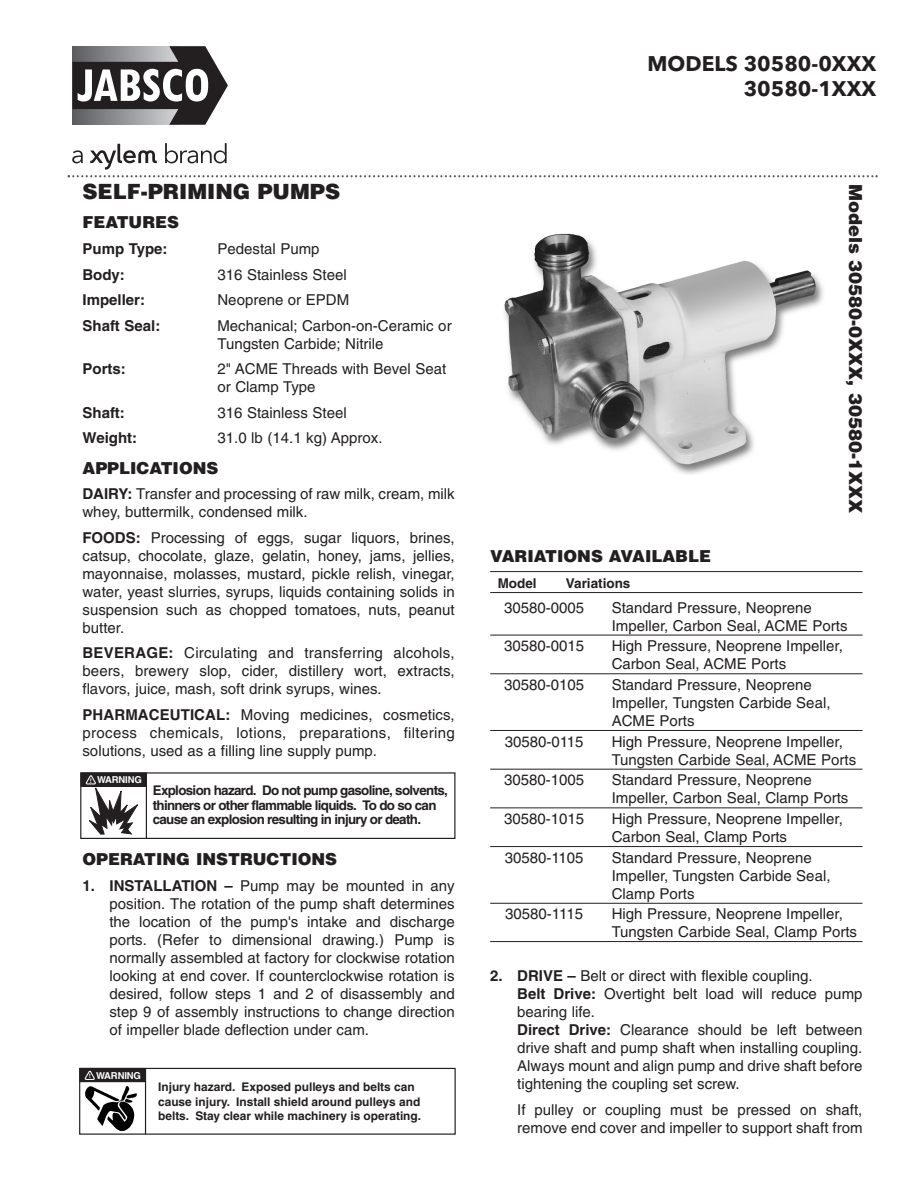
<style>
.page{position:relative;width:918px;height:1188px;background:#fff}
.page>*{position:absolute;margin:0;border:0;box-sizing:border-box;transform-origin:0 0}
.t1{font:700 21px/25.2px "Avenir Next LT Pro";color:#231f20;text-align:right}
.t2{font:900 21px "Helvetica";color:#231f20}
.t3{font:900 18px "Helvetica";color:#231f20}
.t4{font:900 16.5px "Helvetica";color:#231f20}
.t5{font:15px/18px "Helvetica";color:#231f20}
.t6{font:700 15px "Helvetica";color:#231f20}
.t7{font:700 13.5px "Helvetica";color:#231f20}
.t8{font:700 13.35px/14.9px "Helvetica";letter-spacing:-.05em;color:#231f20}
.t9{font:700 11.85px/14.2px "Helvetica";color:#231f20}
.t10{font:700 9.6px "Helvetica";letter-spacing:-.02em;color:#fff}
.t11{font:700 9.45px "Helvetica";color:#fff}
.s1{font-weight:700}
.s2{font-size:6.15px}
.s3{font-size:6.3px}
</style>
<div class="page">
<img style="left:504px;top:233px;width:319px;height:242px">
<div style="left:80px;top:772px;width:375px;height:67px;border:1px solid #231f20"></div>
<div style="left:81px;top:773px;width:65px;height:13px;background:#231f20"></div>
<svg style="left:85px;top:775px;width:54px;height:60px"></svg>
<hr style="left:146px;top:773px;width:1px;height:66px;background:#231f20">
<div style="left:79px;top:1068px;width:377px;height:67px;border:1px solid #231f20"></div>
<div style="left:80px;top:1068px;width:65px;height:14px;background:#231f20"></div>
<svg style="left:84px;top:1070px;width:11px;height:10px"></svg>
<hr style="left:145px;top:1068px;width:1px;height:66px;background:#231f20">
<img style="left:85px;top:1086px;width:51px;height:45px">
<hr style="left:490px;top:571px;width:372px;height:1px;background:#231f20">
<hr style="left:490px;top:592px;width:372px;height:1px;background:#231f20">
<hr style="left:490px;top:635px;width:372px;height:1px;background:#231f20">
<hr style="left:490px;top:673px;width:372px;height:1px;background:#231f20">
<hr style="left:490px;top:730px;width:372px;height:1px;background:#231f20">
<hr style="left:490px;top:769px;width:372px;height:1px;background:#231f20">
<hr style="left:490px;top:807px;width:372px;height:1px;background:#231f20">
<hr style="left:490px;top:846px;width:372px;height:1px;background:#231f20">
<hr style="left:490px;top:903px;width:372px;height:1px;background:#231f20">
<hr style="left:490px;top:941px;width:372px;height:1px;background:#231f20">
<svg style="left:72px;top:46px;width:156px;height:79px"></svg>
<svg style="left:68px;top:143px;width:810px;height:34px"></svg>
<h1 class="t2" style="left:82px;top:179px;width:259px">SELF-PRIMING PUMPS</h1>
<p class="t4" style="left:82px;top:213px;width:98px">FEATURES</p>
<p class="t6" style="left:82px;top:243px;width:87px">Pump Type:</p>
<p class="t5" style="left:218px;top:241px;width:104px">Pedestal Pump</p>
<p class="t6" style="left:83px;top:269px;width:44px">Body:</p>
<p class="t5" style="left:218px;top:267px;width:131px">316 Stainless Steel</p>
<p class="t6" style="left:83px;top:294px;width:64px">Impeller:</p>
<p class="t5" style="left:218px;top:292px;width:133px">Neoprene or EPDM</p>
<p class="t6" style="left:83px;top:320px;width:79px">Shaft Seal:</p>
<p class="t5" style="left:217px;top:318px;width:236px">Mechanical; Carbon-on-Ceramic or<br>Tungsten Carbide; Nitrile</p>
<p class="t6" style="left:82px;top:363px;width:45px">Ports:</p>
<p class="t5" style="left:217px;top:361px;width:230px">2" ACME Threads with Bevel Seat or Clamp Type</p>
<p class="t6" style="left:82px;top:407px;width:44px">Shaft:</p>
<p class="t5" style="left:217px;top:405px;width:131px">316 Stainless Steel</p>
<p class="t6" style="left:82px;top:433px;width:56px">Weight:</p>
<p class="t5" style="left:217px;top:430px;width:167px">31.0 lb (14.1 kg) Approx.</p>
<p class="t4" style="left:82px;top:458px;width:137px">APPLICATIONS</p>
<p class="t5" style="left:82px;top:486px;width:374px"><span class="s1">DAIRY:</span> Transfer and processing of raw milk, cream, milk whey, buttermilk, condensed milk.</p>
<p class="t5" style="left:83px;top:530px;width:374px;text-align:justify"><span class="s1">FOODS:</span> Processing of eggs, sugar liquors, brines, catsup, chocolate, glaze, gelatin, honey, jams, jellies, mayonnaise, molasses, mustard, pickle relish, vinegar, water, yeast slurries, syrups, liquids containing solids in suspension such as chopped tomatoes, nuts, peanut butter.</p>
<p class="t5" style="left:82px;top:645px;width:374px;text-align:justify"><span class="s1">BEVERAGE:</span> Circulating and transferring alcohols, beers, brewery slop, cider, distillery wort, extracts, flavors, juice, mash, soft drink syrups, wines.</p>
<p class="t5" style="left:82px;top:707px;width:374px;text-align:justify"><span class="s1">PHARMACEUTICAL:</span> Moving medicines, cosmetics, process chemicals, lotions, preparations, filtering solutions, used as a filling line supply pump.</p>
<p class="t11" style="left:90px;top:777px;width:54px"><span class="s2">!</span> WARNING</p>
<p class="t8" style="left:153px;top:784px;width:297px">Explosion hazard. Do not pump gasoline, solvents, thinners or other flammable liquids. To do so can cause an explosion resulting in injury or death.</p>
<p class="t4" style="left:82px;top:850px;width:256px">OPERATING INSTRUCTIONS</p>
<p class="t5" style="left:109px;top:878px;width:347px;text-align:justify;text-indent:-27px"><span class="s1">1. INSTALLATION –</span> Pump may be mounted in any position. The rotation of the pump shaft determines the location of the pump's intake and discharge ports. (Refer to dimensional drawing.) Pump is normally assembled at factory for clockwise rotation looking at end cover. If counterclockwise rotation is desired, follow steps 1 and 2 of disassembly and step 9 of assembly instructions to change direction of impeller blade deflection under cam.</p>
<p class="t10" style="left:89px;top:1072px;width:54px"><span class="s3">!</span> W ARNING</p>
<p class="t9" style="left:158px;top:1081px;width:265px">Injury hazard. Exposed pulleys and belts can cause injury . Install shield around pulleys and belts. Stay clear while machinery is operating.</p>
<h1 class="t1" style="left:648px;top:53px;width:230px">MODELS 30580-0XXX<br>30580-1XXX</h1>
<p class="t3" style="left:866px;top:184px;width:331px;rotate:90deg">Models 30580-0XXX, 30580-1XXX</p>
<p class="t4" style="left:490px;top:547px;width:222px">VARIATIONS AVAILABLE</p>
<p class="t7" style="left:498px;top:578px;width:40px">Model</p>
<p class="t7" style="left:566px;top:578px;width:66px">Variations</p>
<p class="t5" style="left:504px;top:600px;width:82px">30580-0005</p>
<p class="t5" style="left:612px;top:600px;width:237px">Standard Pressure, Neoprene<br>Impeller, Carbon Seal, ACME Ports</p>
<p class="t5" style="left:504px;top:638px;width:82px">30580-0015</p>
<p class="t5" style="left:612px;top:638px;width:233px">High Pressure, Neoprene Impeller,<br>Carbon Seal, ACME Ports</p>
<p class="t5" style="left:504px;top:677px;width:82px">30580-0105</p>
<p class="t5" style="left:612px;top:677px;width:220px">Standard Pressure, Neoprene<br>Impeller, Tungsten Carbide Seal,<br>ACME Ports</p>
<p class="t5" style="left:505px;top:734px;width:80px">30580-0115</p>
<p class="t5" style="left:612px;top:734px;width:246px">High Pressure, Neoprene Impeller,<br>Tungsten Carbide Seal, ACME Ports</p>
<p class="t5" style="left:504px;top:773px;width:82px">30580-1005</p>
<p class="t5" style="left:612px;top:773px;width:238px">Standard Pressure, Neoprene<br>Impeller, Carbon Seal, Clamp Ports</p>
<p class="t5" style="left:504px;top:811px;width:82px">30580-1015</p>
<p class="t5" style="left:612px;top:811px;width:233px">High Pressure, Neoprene Impeller,<br>Carbon Seal, Clamp Ports</p>
<p class="t5" style="left:505px;top:850px;width:80px">30580-1105</p>
<p class="t5" style="left:612px;top:850px;width:220px">Standard Pressure, Neoprene<br>Impeller, Tungsten Carbide Seal,<br>Clamp Ports</p>
<p class="t5" style="left:505px;top:907px;width:79px">30580-1115</p>
<p class="t5" style="left:612px;top:907px;width:247px">High Pressure, Neoprene Impeller,<br>Tungsten Carbide Seal, Clamp Ports</p>
<p class="t5" style="left:517px;top:969px;width:347px;text-indent:-27px"><span class="s1">2. DRIVE –</span> Belt or direct with flexible coupling.<br><span class="s1">Belt Drive:</span> Overtight belt load will reduce pump bearing life.<br><span class="s1">Direct Drive:</span> Clearance should be left between drive shaft and pump shaft when installing coupling.<br>Always mount and align pump and drive shaft before tightening the coupling set screw.</p>
<p class="t5" style="left:517px;top:1102px;width:347px">If pulley or coupling must be pressed on shaft, remove end cover and impeller to support shaft from</p>
</div>
